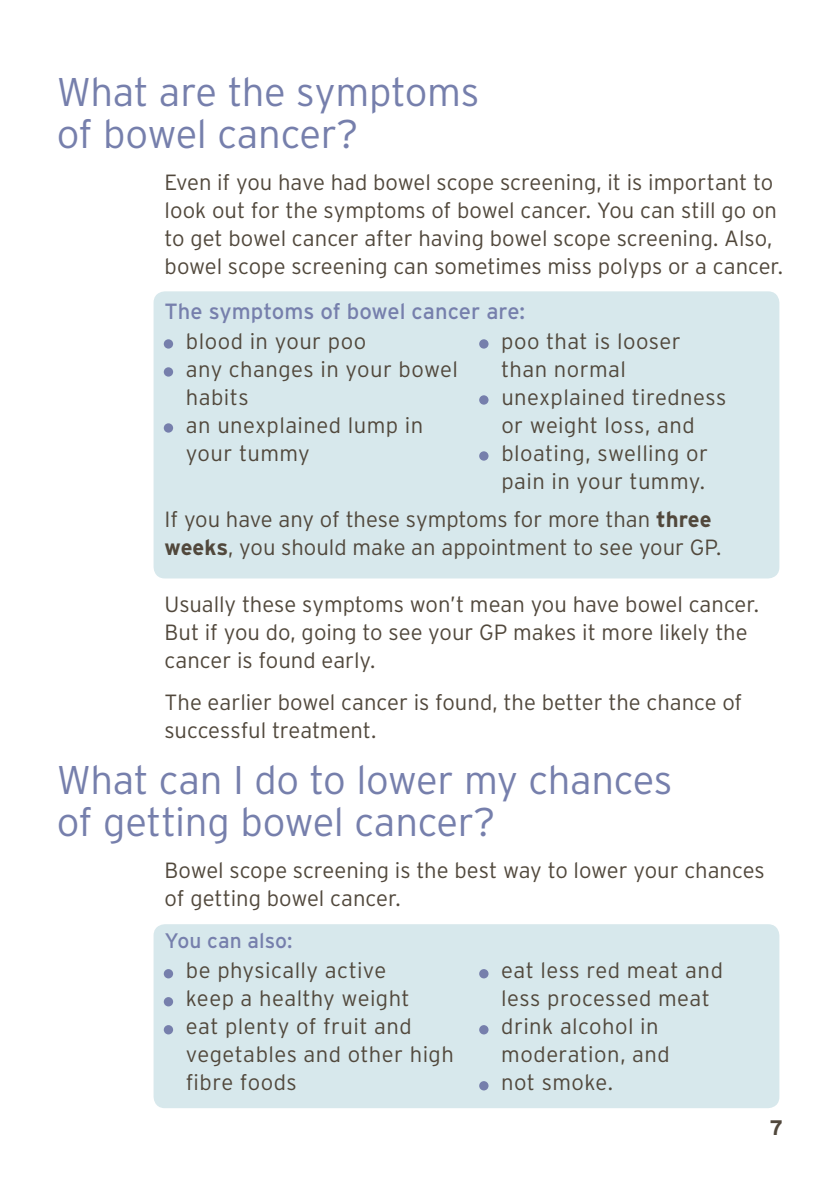
<style>
.page{position:relative;width:840px;height:1191px;background:#fff}
.page>*{position:absolute;margin:0;border:0;box-sizing:border-box;transform-origin:0 0}
.t1{font:300 40px/42px "Interstate";letter-spacing:-.01em;color:#767fac}
.t2{font:300 22px/28px "Interstate";color:#51483c}
.t3{font:300 22px "Interstate";letter-spacing:.02em;color:#51483c}
.t4{font:22px "Interstate";color:#767fac}
.t5{font:21px "Interstate";color:#767fac}
.t6{font:700 21px "Interstate";color:#51483c}
.s1{font-weight:700}
</style>
<div class="page">
<div style="left:153px;top:291px;width:626px;height:287px;background:#d7e8ec;border-radius:11px"></div>
<div style="left:153px;top:924px;width:626px;height:184px;background:#d7e8ec;border-radius:11px"></div>
<div style="left:164px;top:339px;width:9px;height:9px;background:#767fac;border-radius:50%"></div>
<div style="left:164px;top:367px;width:9px;height:9px;background:#767fac;border-radius:50%"></div>
<div style="left:164px;top:423px;width:9px;height:9px;background:#767fac;border-radius:50%"></div>
<div style="left:479px;top:339px;width:9px;height:9px;background:#767fac;border-radius:50%"></div>
<div style="left:479px;top:395px;width:9px;height:9px;background:#767fac;border-radius:50%"></div>
<div style="left:479px;top:451px;width:9px;height:9px;background:#767fac;border-radius:50%"></div>
<div style="left:164px;top:969px;width:9px;height:9px;background:#767fac;border-radius:50%"></div>
<div style="left:164px;top:997px;width:9px;height:9px;background:#767fac;border-radius:50%"></div>
<div style="left:164px;top:1025px;width:9px;height:9px;background:#767fac;border-radius:50%"></div>
<div style="left:479px;top:969px;width:9px;height:9px;background:#767fac;border-radius:50%"></div>
<div style="left:479px;top:1025px;width:9px;height:9px;background:#767fac;border-radius:50%"></div>
<div style="left:479px;top:1081px;width:9px;height:9px;background:#767fac;border-radius:50%"></div>
<p class="t1" style="left:57px;top:71px;width:424px">What are the symptoms of bowel cancer?</p>
<p class="t2" style="left:164px;top:168px;width:619px">Even if you have had bowel scope screening, it is important to look out for the symptoms of bowel cancer. You can still go on to get bowel cancer after having bowel scope screening. Also, bowel scope screening can sometimes miss polyps or a cancer.</p>
<p class="t4" style="left:164px;top:299px;width:362px">The symptoms of bowel cancer are:</p>
<p class="t3" style="left:186px;top:328px;width:182px">blood in your poo</p>
<p class="t3" style="left:501px;top:328px;width:181px">poo that is looser</p>
<p class="t2" style="left:186px;top:355px;width:273px">any changes in your bowel</p>
<p class="t3" style="left:501px;top:356px;width:126px">than normal</p>
<p class="t2" style="left:186px;top:383px;width:64px">habits</p>
<p class="t3" style="left:501px;top:384px;width:226px">unexplained tiredness</p>
<p class="t3" style="left:186px;top:412px;width:239px">an unexplained lump in</p>
<p class="t3" style="left:501px;top:412px;width:195px">or weight loss, and</p>
<p class="t3" style="left:186px;top:440px;width:125px">your tummy</p>
<p class="t2" style="left:501px;top:439px;width:208px">bloating, swelling or</p>
<p class="t3" style="left:501px;top:468px;width:205px">pain in your tummy.</p>
<p class="t2" style="left:164px;top:505px;width:558px">If you have any of these symptoms for more than <span class="s1">three weeks</span>, you should make an appointment to see your GP.</p>
<p class="t2" style="left:164px;top:589px;width:595px">Usually these symptoms won’t mean you have bowel cancer.<br>But if you do, going to see your GP makes it more likely the cancer is found early.</p>
<p class="t2" style="left:164px;top:687px;width:579px">The earlier bowel cancer is found, the better the chance of successful treatment.</p>
<p class="t1" style="left:57px;top:758px;width:617px">What can I do to lower my chances of getting bowel cancer?</p>
<p class="t2" style="left:164px;top:855px;width:601px">Bowel scope screening is the best way to lower your chances of getting bowel cancer.</p>
<p class="t5" style="left:164px;top:928px;width:129px">You can also:</p>
<p class="t2" style="left:186px;top:956px;width:202px">be physically active</p>
<p class="t3" style="left:501px;top:958px;width:223px">eat less red meat and</p>
<p class="t3" style="left:186px;top:986px;width:225px">keep a healthy weight</p>
<p class="t3" style="left:501px;top:986px;width:210px">less processed meat</p>
<p class="t3" style="left:186px;top:1014px;width:227px">eat plenty of fruit and</p>
<p class="t3" style="left:501px;top:1014px;width:159px">drink alcohol in</p>
<p class="t3" style="left:186px;top:1042px;width:269px">vegetables and other high</p>
<p class="t3" style="left:501px;top:1042px;width:170px">moderation, and</p>
<p class="t2" style="left:186px;top:1068px;width:112px">fibre foods</p>
<p class="t2" style="left:501px;top:1068px;width:113px">not smoke.</p>
<p class="t6" style="left:769px;top:1115px;width:15px">7</p>
</div>
